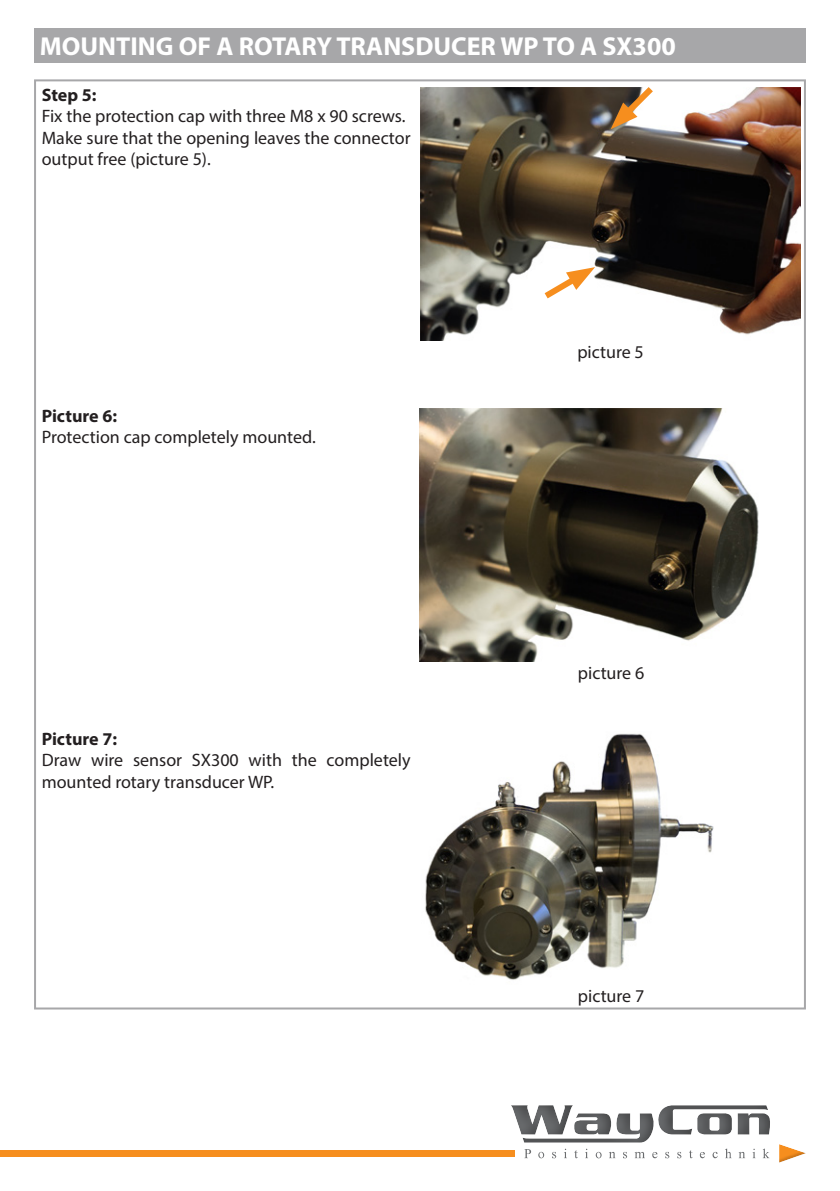
<style>
.page{position:relative;width:840px;height:1191px;background:#fff}
.page>*{position:absolute;margin:0;border:0;box-sizing:border-box;transform-origin:0 0}
.t1{font:700 26px "Myriad Pro";color:#fff}
.t2{font:18px/21.6px "Myriad Pro";color:#231f20}
.t3{font:700 18px "Myriad Pro";color:#231f20}
</style>
<div class="page">
<div style="left:34px;top:28px;width:771px;height:34px;background:#a7a7a9"></div>
<div style="left:0;top:1150px;width:514px;height:6px;background:#f68e1e"></div>
<div style="left:778px;top:1142px;width:30px;height:22px;background:#231f20;opacity:.2"></div>
<div style="left:522px;top:1110px;width:134px;height:34px;background:#231f20;opacity:.4"></div>
<svg style="left:522px;top:1105px;width:248px;height:37px"></svg>
<div style="left:510px;top:1102px;width:66px;height:34px;background:#231f20;opacity:.4"></div>
<svg style="left:524px;top:1149px;width:7px;height:9px"></svg>
<svg style="left:539px;top:1152px;width:4px;height:6px"></svg>
<svg style="left:552px;top:1152px;width:5px;height:6px"></svg>
<svg style="left:564px;top:1148px;width:2px;height:10px"></svg>
<svg style="left:634px;top:1152px;width:10px;height:6px"></svg>
<svg style="left:609px;top:1152px;width:6px;height:6px"></svg>
<svg style="left:652px;top:1152px;width:5px;height:7px"></svg>
<svg style="left:725px;top:1148px;width:6px;height:10px"></svg>
<svg style="left:763px;top:1148px;width:6px;height:10px"></svg>
<svg style="left:574px;top:1150px;width:3px;height:9px"></svg>
<svg style="left:596px;top:1152px;width:4px;height:6px"></svg>
<svg style="left:623px;top:1151px;width:5px;height:7px"></svg>
<svg style="left:689px;top:1150px;width:3px;height:9px"></svg>
<svg style="left:665px;top:1152px;width:5px;height:6px"></svg>
<svg style="left:677px;top:1152px;width:5px;height:6px"></svg>
<svg style="left:752px;top:1148px;width:3px;height:10px"></svg>
<svg style="left:738px;top:1152px;width:6px;height:6px"></svg>
<svg style="left:699px;top:1152px;width:5px;height:7px"></svg>
<svg style="left:712px;top:1151px;width:5px;height:8px"></svg>
<img style="left:420px;top:408px;width:339px;height:253px">
<img style="left:425px;top:733px;width:289px;height:247px">
<img style="left:420px;top:87px;width:380px;height:253px">
<svg style="left:610px;top:81px;width:49px;height:48px"></svg>
<svg style="left:537px;top:267px;width:57px;height:37px"></svg>
<p class="t1" style="left:40px;top:29px;width:637px">MOUNTING OF A ROTARY TRANSDUCER WP TO A SX300</p>
<p class="t3" style="left:42px;top:83px;width:56px">Step 5:</p>
<p class="t2" style="left:42px;top:105px;width:365px">Fix the protection cap with three M8 x 90 screws.</p>
<p class="t2" style="left:42px;top:127px;width:370px">Make sure that the opening leaves the connector output free (picture 5).</p>
<p class="t3" style="left:42px;top:404px;width:77px">Picture 6:</p>
<p class="t2" style="left:42px;top:426px;width:275px">Protection cap completely mounted.</p>
<p class="t3" style="left:42px;top:727px;width:77px">Picture 7:</p>
<p class="t2" style="left:42px;top:749px;width:370px">Draw wire sensor SX300 with the completely mounted rotary transducer WP.</p>
<p class="t2" style="left:577px;top:341px;width:68px">picture 5</p>
<p class="t2" style="left:577px;top:661px;width:68px">picture 6</p>
<p class="t2" style="left:577px;top:984px;width:68px">picture 7</p>
</div>
